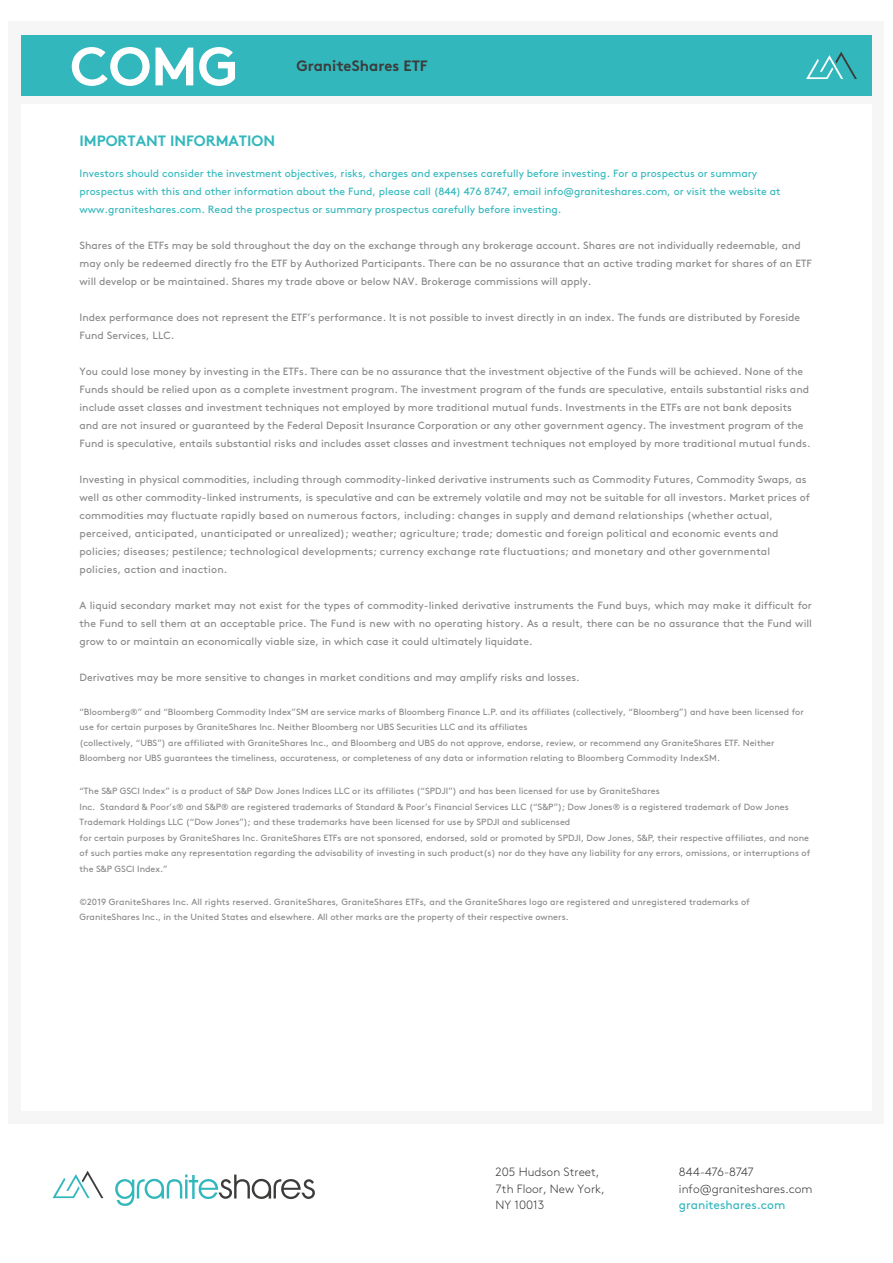
<style>
.page{position:relative;width:893px;height:1263px;background:#fff}
.page>*{position:absolute;margin:0;border:0;box-sizing:border-box;transform-origin:0 0}
.t1{font:700 54px "Brown Std";color:#fff}
.t2{font:700 15px "Brown Std";letter-spacing:-.005em;color:#31b7bc}
.t3{font:700 15px "Brown Std";letter-spacing:-.005em;color:#3c3c3b}
.t4{font:300 12px/16.5px "Brown Std";color:#3c3c3b}
.t5{font:12px "Brown Std";color:#31b7bc}
.t6{font:10.5px/18px "Brown Std";color:#878787}
.t7{font:10.5px/18px "Brown Std";color:#31b7bc}
.t8{font:9px/15.5px "Brown Std";color:#878787}
</style>
<div class="page">
<div style="left:9px;top:21px;width:875px;height:1103px;background:#f6f6f6"></div>
<div style="left:21px;top:35px;width:851px;height:61px;background:#31b7bc"></div>
<div style="left:21px;top:104px;width:851px;height:1007px;background:#fff"></div>
<svg style="left:806px;top:52px;width:51px;height:27px"></svg>
<svg style="left:115px;top:1174px;width:200px;height:32px"></svg>
<svg style="left:53px;top:1171px;width:50px;height:27px"></svg>
<h1 class="t1" style="left:70px;top:34px;width:170px">COMG</h1>
<h2 class="t3" style="left:296px;top:57px;width:133px">GraniteShares ETF</h2>
<h2 class="t2" style="left:80px;top:131px;width:197px">IMPORTANT INFORMATION</h2>
<p class="t7" style="left:80px;top:164px;width:702px">Investors should consider the investment objectives, risks, charges and expenses carefully before investing. For a prospectus or summary prospectus with this and other information about the Fund, please call (844) 476 8747, email info@graniteshares.com, or visit the website at www.graniteshares.com. Read the prospectus or summary prospectus carefully before investing.</p>
<p class="t6" style="left:80px;top:236px;width:734px">Shares of the ETFs may be sold throughout the day on the exchange through any brokerage account. Shares are not individually redeemable, and may only be redeemed directly fro the ETF by Authorized Participants. There can be no assurance that an active trading market for shares of an ETF will develop or be maintained. Shares my trade above or below NAV. Brokerage commissions will apply.</p>
<p class="t6" style="left:80px;top:308px;width:722px">Index performance does not represent the ETF’s performance. It is not possible to invest directly in an index. The funds are distributed by Foreside<br>Fund Services, LLC.</p>
<p class="t6" style="left:80px;top:362px;width:733px">You could lose money by investing in the ETFs. There can be no assurance that the investment objective of the Funds will be achieved. None of the Funds should be relied upon as a complete investment program. The investment program of the funds are speculative, entails substantial risks and include asset classes and investment techniques not employed by more traditional mutual funds. Investments in the ETFs are not bank deposits and are not insured or guaranteed by the Federal Deposit Insurance Corporation or any other government agency. The investment program of the Fund is speculative, entails substantial risks and includes asset classes and investment techniques not employed by more traditional mutual funds.</p>
<p class="t6" style="left:80px;top:470px;width:732px">Investing in physical commodities, including through commodity-linked derivative instruments such as Commodity Futures, Commodity Swaps, as well as other commodity-linked instruments, is speculative and can be extremely volatile and may not be suitable for all investors. Market prices of commodities may fluctuate rapidly based on numerous factors, including: changes in supply and demand relationships (whether actual, perceived, anticipated, unanticipated or unrealized); weather; agriculture; trade; domestic and foreign political and economic events and policies; diseases; pestilence; technological developments; currency exchange rate fluctuations; and monetary and other governmental policies, action and inaction.</p>
<p class="t6" style="left:80px;top:596px;width:734px;text-align:justify">A liquid secondary market may not exist for the types of commodity-linked derivative instruments the Fund buys, which may make it difficult for the Fund to sell them at an acceptable price. The Fund is new with no operating history. As a result, there can be no assurance that the Fund will grow to or maintain an economically viable size, in which case it could ultimately liquidate.</p>
<p class="t6" style="left:80px;top:668px;width:502px">Derivatives may be more sensitive to changes in market conditions and may amplify risks and losses.</p>
<p class="t8" style="left:80px;top:704px;width:726px">“Bloomberg®” and “Bloomberg Commodity Index”SM are service marks of Bloomberg Finance L.P. and its affiliates (collectively, “Bloomberg”) and have been licensed for use for certain purposes by GraniteShares Inc. Neither Bloomberg nor UBS Securities LLC and its affiliates<br>(collectively, “UBS”) are affiliated with GraniteShares Inc., and Bloomberg and UBS do not approve, endorse, review, or recommend any GraniteShares ETF. Neither Bloomberg nor UBS guarantees the timeliness, accurateness, or completeness of any data or information relating to Bloomberg Commodity IndexSM.</p>
<p class="t8" style="left:80px;top:784px;width:732px">“The S&amp;P GSCI Index” is a product of S&amp;P Dow Jones Indices LLC or its affiliates (“SPDJI”) and has been licensed for use by GraniteShares<br>Inc. Standard &amp; Poor’s® and S&amp;P® are registered trademarks of Standard &amp; Poor’s Financial Services LLC (“S&amp;P”); Dow Jones® is a registered trademark of Dow Jones Trademark Holdings LLC (“Dow Jones”); and these trademarks have been licensed for use by SPDJI and sublicensed<br>for certain purposes by GraniteShares Inc. GraniteShares ETFs are not sponsored, endorsed, sold or promoted by SPDJI, Dow Jones, S&amp;P, their respective affiliates, and none of such parties make any representation regarding the advisability of investing in such product(s) nor do they have any liability for any errors, omissions, or interruptions of the S&amp;P GSCI Index.”</p>
<p class="t8" style="left:80px;top:894px;width:672px">©2019 GraniteShares Inc. All rights reserved. GraniteShares, GraniteShares ETFs, and the GraniteShares logo are registered and unregistered trademarks of<br>GraniteShares Inc., in the United States and elsewhere. All other marks are the property of their respective owners.</p>
<p class="t4" style="left:496px;top:1164px;width:111px">205 Hudson Street,<br>7th Floor, New York,<br>NY 10013</p>
<p class="t4" style="left:679px;top:1164px;width:135px">844-476-8747 info@graniteshares.com</p>
<p class="t5" style="left:679px;top:1198px;width:108px">graniteshares.com</p>
</div>
